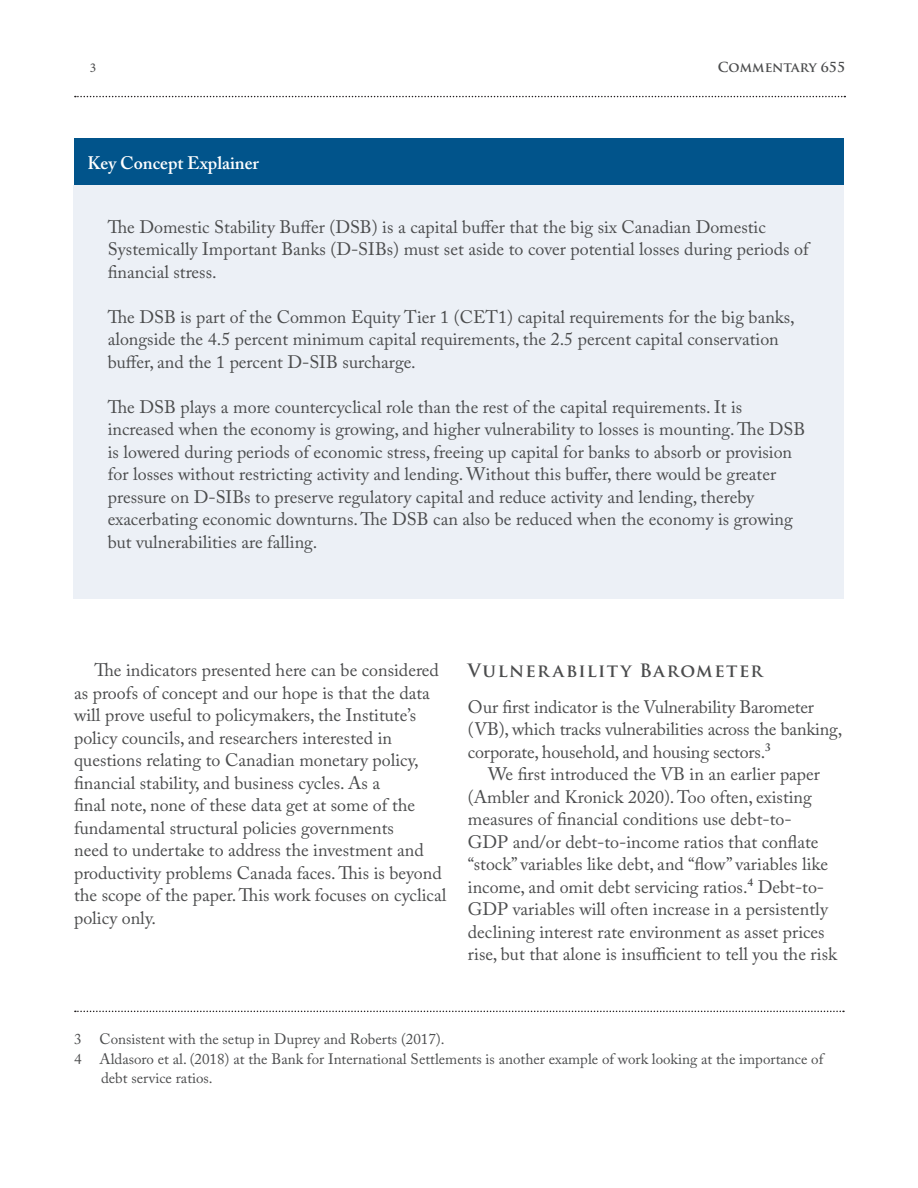
<style>
.page{position:relative;width:918px;height:1188px;background:#fff}
.page>*{position:absolute;margin:0;border:0;box-sizing:border-box;transform-origin:0 0}
.Body_Copy{font:18px/22.5px "Adobe Caslon Pro";color:#4b4c4d}
.Level_One_Head{font:700 18px "Trajan Pro";letter-spacing:.075em;color:#4b4c4d}
.Table_Header{font:600 18px "Adobe Caslon Pro";color:#fff}
.foot_note_2{font:15px/19.5px "Adobe Caslon Pro";color:#4b4c4d}
.t1{font:700 13.5px "Trajan Pro";color:#4b4c4d}
.t2{font:13.5px "Minion Pro";color:#4b4c4d}
</style>
<div class="page">
<svg style="left:75px;top:96px;width:770px;height:1px"></svg>
<svg style="left:75px;top:1011px;width:769px;height:1px"></svg>
<div style="left:74px;top:138px;width:770px;height:48px;background:#01548b"></div>
<div style="left:73px;top:185px;width:771px;height:413px;background:#ecf0f6"></div>
<p class="t2" style="left:90px;top:59px;width:8px">3</p>
<p class="t1" style="left:718px;top:59px;width:129px">Commentary 655</p>
<p class="Table_Header" style="left:88px;top:152px;width:173px">Key Concept Explainer</p>
<p class="Body_Copy" style="left:108px;top:215px;width:702px">The Domestic Stability Buffer (DSB) is a capital buffer that the big six Canadian Domestic<br>Systemically Important Banks (D-SIBs) must set aside to cover potential losses during periods of financial stress.</p>
<p class="Body_Copy" style="left:108px;top:305px;width:689px">The DSB is part of the Common Equity Tier 1 (CET1) capital requirements for the big banks, alongside the 4.5 percent minimum capital requirements, the 2.5 percent capital conservation buffer, and the 1 percent D-SIB surcharge.</p>
<p class="Body_Copy" style="left:108px;top:395px;width:699px">The DSB plays a more countercyclical role than the rest of the capital requirements. It is increased when the economy is growing, and higher vulnerability to losses is mounting. The DSB is lowered during periods of economic stress, freeing up capital for banks to absorb or provision for losses without restricting activity and lending. Without this buffer, there would be greater pressure on D-SIBs to preserve regulatory capital and reduce activity and lending, thereby exacerbating economic downturns. The DSB can also be reduced when the economy is growing but vulnerabilities are falling.</p>
<p class="Body_Copy" style="left:74px;top:659px;width:374px;text-indent:20px">The indicators presented here can be considered as proofs of concept and our hope is that the data will prove useful to policymakers, the Institute’s policy councils, and researchers interested in questions relating to Canadian monetary policy, financial stability, and business cycles. As a<br>final note, none of these data get at some of the fundamental structural policies governments<br>need to undertake to address the investment and productivity problems Canada faces. This is beyond the scope of the paper. This work focuses on cyclical policy only.</p>
<p class="Level_One_Head" style="left:468px;top:659px;width:296px">Vulner ability Barometer</p>
<p class="Body_Copy" style="left:468px;top:695px;width:376px">Our first indicator is the Vulnerability Barometer (VB), which tracks vulnerabilities across the banking, corporate, household, and housing sectors.<sup>3</sup></p>
<p class="Body_Copy" style="left:468px;top:763px;width:371px;text-indent:20px">We first introduced the VB in an earlier paper (Ambler and Kronick 2020). Too often, existing measures of financial conditions use debt-to-<br>GDP and/or debt-to-income ratios that conflate “stock” variables like debt, and “flow” variables like income, and omit debt servicing ratios.<sup>4</sup> Debt-to-GDP variables will often increase in a persistently declining interest rate environment as asset prices rise, but that alone is insufficient to tell you the risk</p>
<p class="foot_note_2" style="left:74px;top:1029px;width:372px">3 Consistent with the setup in Duprey and Roberts (2017).</p>
<p class="foot_note_2" style="left:101px;top:1049px;width:724px;text-indent:-27px">4 Aldasoro et al. (2018) at the Bank for International Settlements is another example of work looking at the importance of debt service ratios.</p>
</div>
